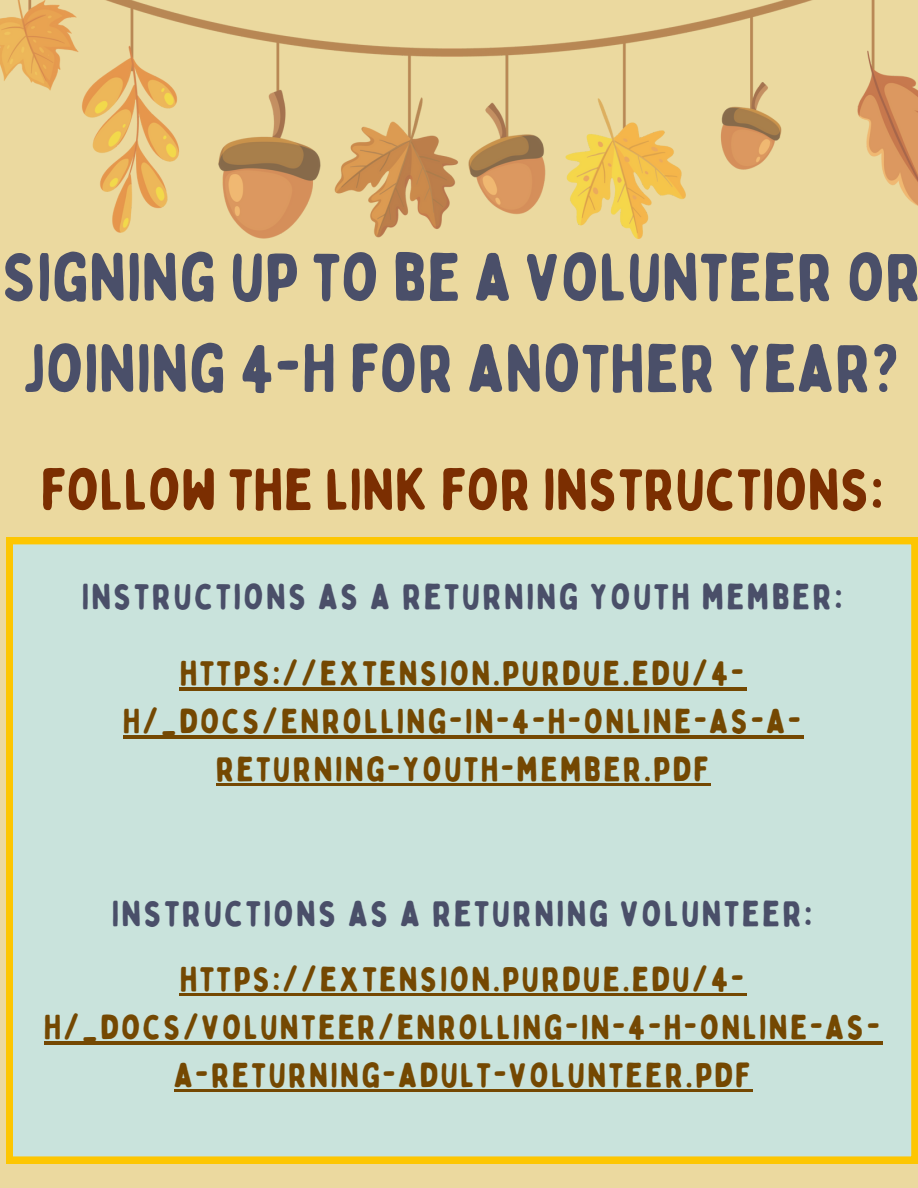
<style>
.page{position:relative;width:918px;height:1188px;background:#ebd99f}
.page>*{position:absolute;margin:0;border:0;box-sizing:border-box;transform-origin:0 0}
.t1{font:67.35px/91.2px "Bobby Jones Soft";color:#4a4f69}
.t2{font:58.35px "Bobby Jones Soft";color:#7b2e01}
.t3{font:36px "Bobby Jones Soft";letter-spacing:.06em;color:#4a4f69}
.t4{font:34.5px/48px "Bobby Jones Soft";letter-spacing:.06em;color:#744802;text-align:center}
</style>
<div class="page">
<div style="left:6px;top:538px;width:912px;height:625px;background:#c9e3dc"></div>
<img style="left:0;top:0;width:918px;height:238px">
<hr style="left:180px;top:687px;width:567px;height:3px;background:#744802">
<hr style="left:123px;top:735px;width:681px;height:3px;background:#744802">
<hr style="left:216px;top:783px;width:495px;height:3px;background:#744802">
<hr style="left:180px;top:993px;width:567px;height:3px;background:#744802">
<hr style="left:44px;top:1041px;width:839px;height:3px;background:#744802">
<hr style="left:174px;top:1089px;width:578px;height:3px;background:#744802">
<p class="t1" style="left:2px;top:233px;width:921px">SIGNING UP TO BE A VOLUNTEER OR<br>JOINING 4-H FOR ANOTHER YEAR?</p>
<p class="t2" style="left:41px;top:453px;width:844px">FOLLOW THE LINK FOR INSTRUCTIONS:</p>
<p class="t3" style="left:82px;top:574px;width:762px">INSTRUCTIONS AS A RETURNING YOUTH MEMBER:</p>
<p class="t4" style="left:123px;top:650px;width:680px">HTTPS://EXTENSION.PURDUE.EDU/4-<br>H/_DOCS/ENROLLING-IN-4-H-ONLINE-AS-A-<br>RETURNING-YOUTH-MEMBER.PDF</p>
<p class="t3" style="left:112px;top:891px;width:702px">INSTRUCTIONS AS A RETURNING VOLUNTEER:</p>
<p class="t4" style="left:44px;top:956px;width:838px">HTTPS://EXTENSION.PURDUE.EDU/4-<br>H/_DOCS/VOLUNTEER/ENROLLING-IN-4-H-ONLINE-AS-<br>A-RETURNING-ADULT-VOLUNTEER.PDF</p>
</div>
